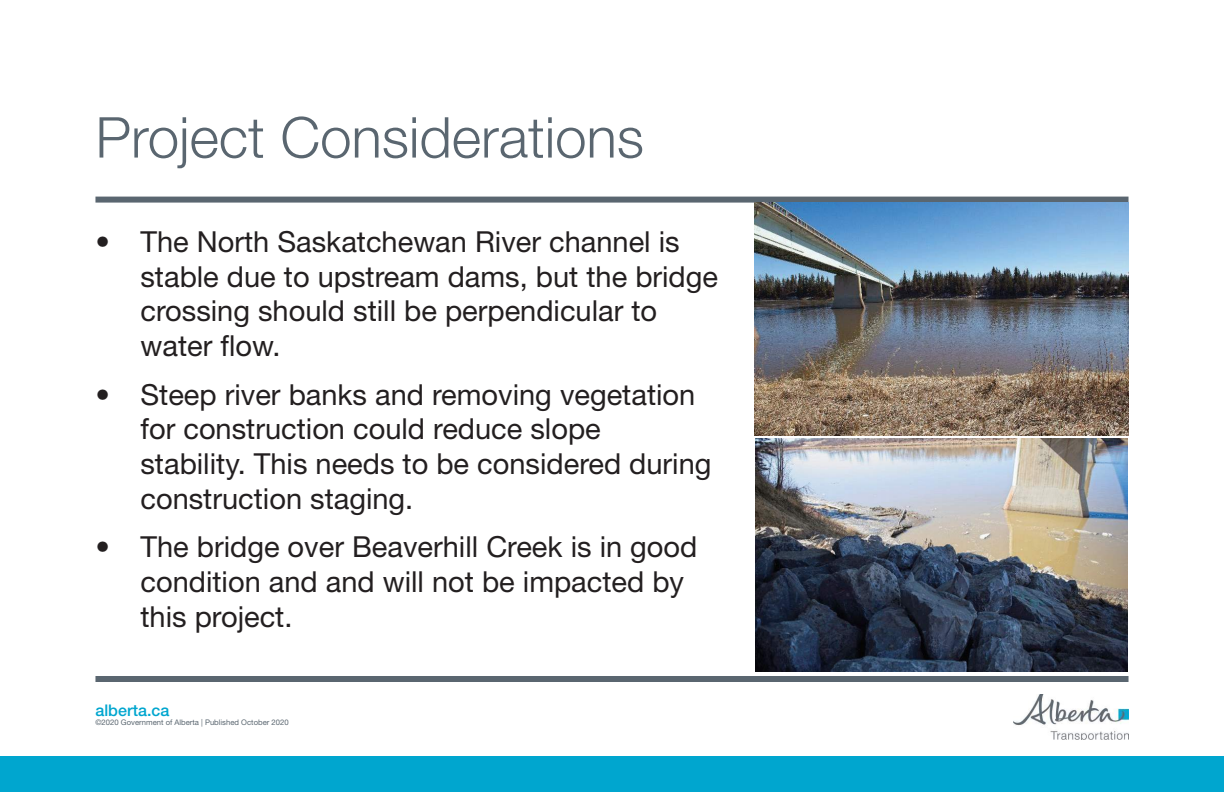
<style>
.page{position:relative;width:1224px;height:792px;background:#fff}
.page>*{position:absolute;margin:0;border:0;box-sizing:border-box;transform-origin:0 0}
.t1{font:300 56.4px "Helvetica Neue LT Std";color:#5a6670}
.t2{font:29px/34.8px "Helvetica Neue LT Std";color:#231f20}
.t3{font:500 16.1px "Helvetica Neue LT Std";color:#00a6cf}
.t4{font:7.7px "Helvetica Neue LT Std";color:#5a6670}
</style>
<div class="page">
<div style="left:0;top:756px;width:1224px;height:36px;background:#00a6cf"></div>
<img style="left:1013px;top:694px;width:116px;height:46px">
<div style="left:95px;top:676px;width:1034px;height:6px;background:#5a6670"></div>
<div style="left:95px;top:197px;width:1034px;height:6px;background:#5a6670"></div>
<img style="left:754px;top:202px;width:375px;height:234px">
<img style="left:756px;top:439px;width:371px;height:233px">
<h1 class="t1" style="left:95px;top:103px;width:550px">Project Considerations</h1>
<p class="t2" style="left:140px;top:224px;width:579px;text-indent:-45px">• The North Saskatchewan River channel is stable due to upstream dams, but the bridge crossing should still be perpendicular to water flow.</p>
<p class="t2" style="left:140px;top:376px;width:573px;text-indent:-45px">• Steep river banks and removing vegetation for construction could reduce slope stability. This needs to be considered during construction staging.</p>
<p class="t2" style="left:140px;top:529px;width:558px;text-indent:-45px">• The bridge over Beaverhill Creek is in good condition and and will not be impacted by this project.</p>
<p class="t3" style="left:95px;top:701px;width:75px">alberta.ca</p>
<p class="t4" style="left:95px;top:718px;width:195px">©2020 Government of Alberta | Published October 2020</p>
</div>
